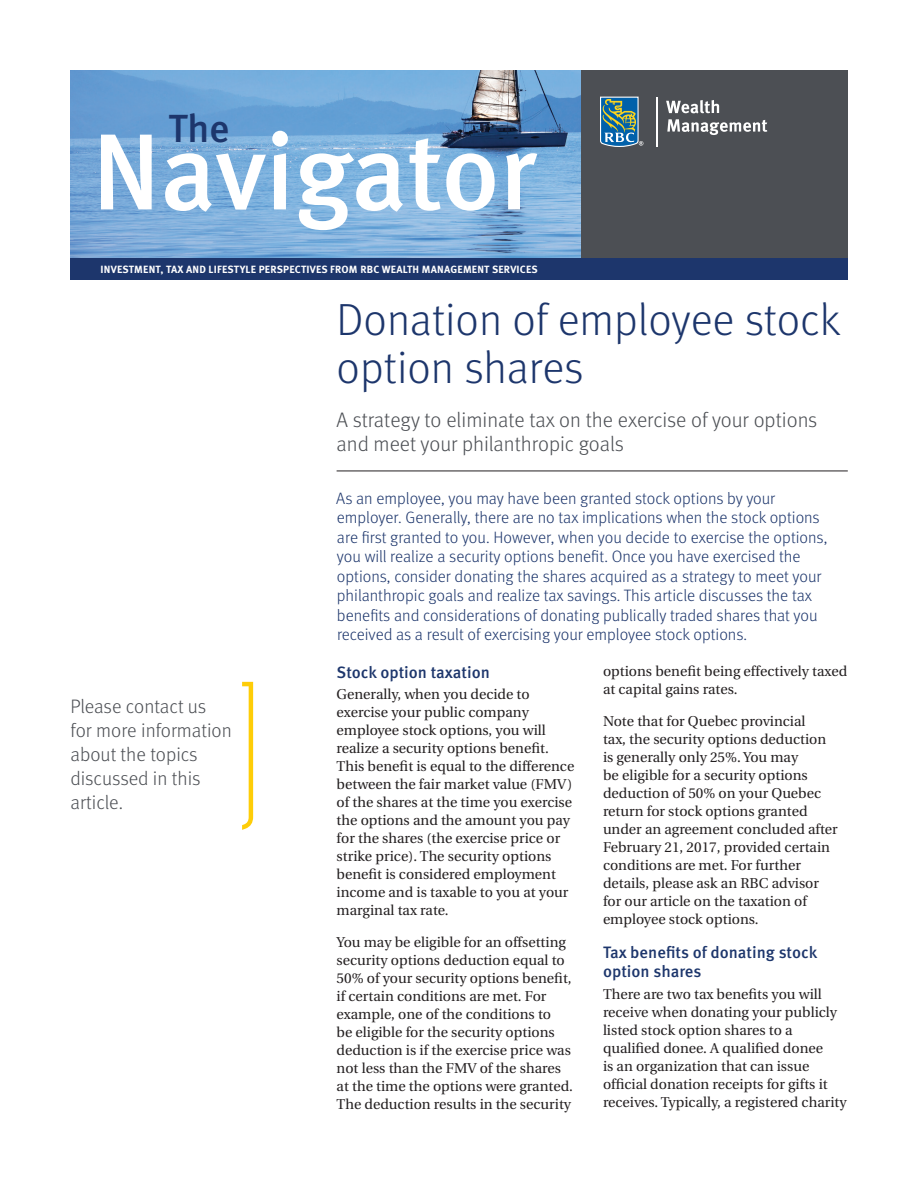
<style>
.page{position:relative;width:918px;height:1188px;background:#fff}
.page>*{position:absolute;margin:0;border:0;box-sizing:border-box;transform-origin:0 0}
.t1{font:500 108px "Meta OT";letter-spacing:-.015em;color:#fff}
.t2{font:300 45px/48px "Meta OT";color:#1d366c}
.t3{font:500 39.3px "Meta OT";color:#1d366c}
.t4{font:300 21px/24px "Meta OT";color:#4c4f54}
.t5{font:300 19.5px/24px "Meta OT";color:#4c4f54}
.t6{font:300 16.5px/19.5px "Meta OT";color:#1d366c}
.t7{font:500 16.5px/19.5px "Meta OT";color:#1d366c}
.t8{font:14.25px/18px "Utopia";color:#231f20}
.t9{font:700 10.5px "Meta OT";letter-spacing:.02em;color:#fff}
</style>
<div class="page">
<img style="left:70px;top:70px;width:511px;height:188px">
<div style="left:581px;top:70px;width:267px;height:209px;background:#4c4f54"></div>
<div style="left:70px;top:258px;width:778px;height:22px;background:#1d366c"></div>
<svg style="left:600px;top:97px;width:43px;height:50px;background:#548695"></svg>
<hr style="left:657px;top:97px;width:1px;height:49px;background:#fff">
<svg style="left:666px;top:100px;width:53px;height:13px"></svg>
<svg style="left:667px;top:119px;width:100px;height:16px"></svg>
<hr style="left:337px;top:471px;width:511px;height:1px;background:#231f20">
<svg style="left:242px;top:682px;width:11px;height:148px"></svg>
<h3 class="t3" style="left:168px;top:104px;width:63px">The</h3>
<h1 class="t1" style="left:92px;top:105px;width:446px">Navigator</h1>
<p class="t9" style="left:101px;top:263px;width:439px">INVESTMENT, TAX AND LIFESTYLE PERSPECTIVES FROM RBC WEALTH MANAGEMENT SERVICES</p>
<h2 class="t2" style="left:337px;top:296px;width:505px">Donation of employee stock option shares</h2>
<h3 class="t4" style="left:337px;top:408px;width:482px">A strategy to eliminate tax on the exercise of your options and meet your philanthropic goals</h3>
<h3 class="t5" style="left:70px;top:695px;width:163px">Please contact us for more information about the topics discussed in this article.</h3>
<p class="t6" style="left:336px;top:489px;width:493px">As an employee, you may have been granted stock options by your employer. Generally, there are no tax implications when the stock options are first granted to you. However, when you decide to exercise the options, you will realize a security options benefit. Once you have exercised the options, consider donating the shares acquired as a strategy to meet your philanthropic goals and realize tax savings. This article discusses the tax benefits and considerations of donating publically traded shares that you received as a result of exercising your employee stock options.</p>
<p class="t7" style="left:337px;top:662px;width:155px">Stock option taxation</p>
<p class="t8" style="left:337px;top:685px;width:239px">Generally, when you decide to exercise your public company employee stock options, you will realize a security options benefit.<br>This benefit is equal to the difference between the fair market value (FMV) of the shares at the time you exercise the options and the amount you pay for the shares (the exercise price or strike price). The security options benefit is considered employment income and is taxable to you at your marginal tax rate.</p>
<p class="t8" style="left:337px;top:934px;width:238px">You may be eligible for an offsetting security options deduction equal to 50% of your security options benefit, if certain conditions are met. For example, one of the conditions to<br>be eligible for the security options deduction is if the exercise price was not less than the FMV of the shares at the time the options were granted.<br>The deduction results in the security</p>
<p class="t8" style="left:603px;top:662px;width:246px">options benefit being effectively taxed at capital gains rates.</p>
<p class="t8" style="left:603px;top:713px;width:236px">Note that for Quebec provincial<br>tax, the security options deduction is generally only 25%. You may<br>be eligible for a security options deduction of 50% on your Quebec return for stock options granted under an agreement concluded after<br>February 21, 2017, provided certain conditions are met. For further details, please ask an RBC advisor for our article on the taxation of employee stock options.</p>
<p class="t7" style="left:603px;top:943px;width:216px">Tax benefits of donating stock option shares</p>
<p class="t8" style="left:603px;top:985px;width:245px">There are two tax benefits you will receive when donating your publicly listed stock option shares to a qualified donee. A qualified donee<br>is an organization that can issue official donation receipts for gifts it receives. Typically, a registered charity</p>
</div>
